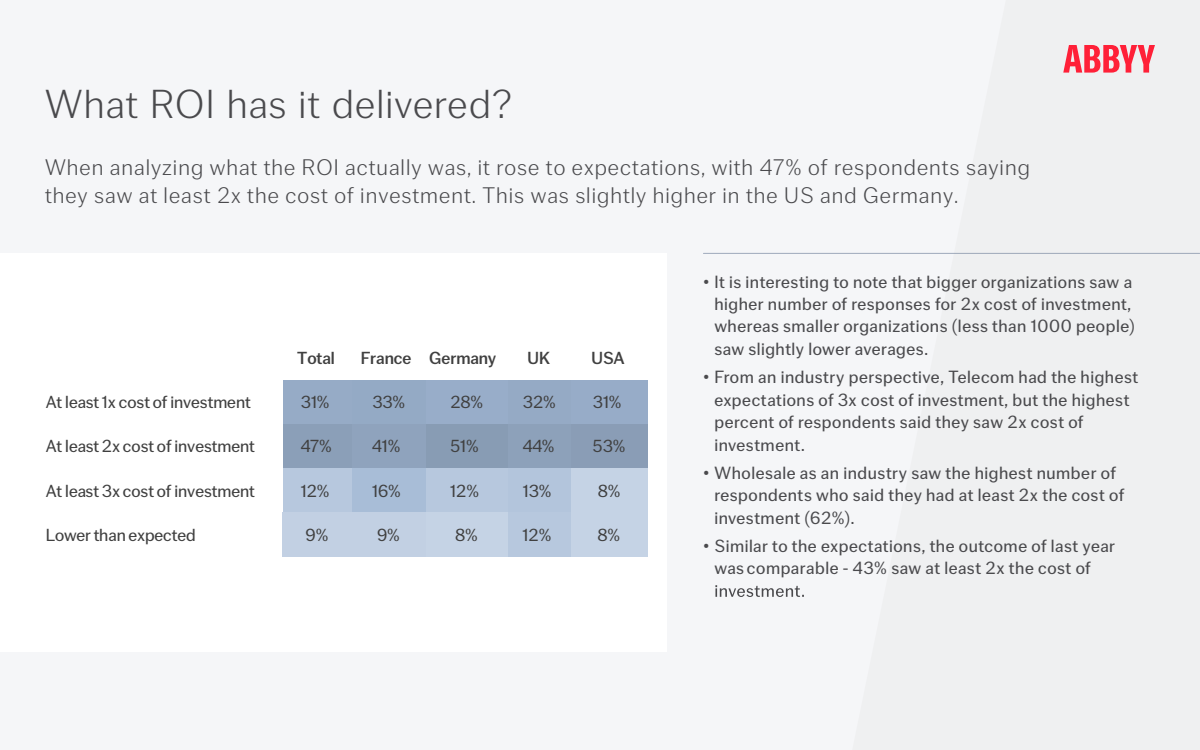
<style>
.page{position:relative;width:1200px;height:750px;background:#f5f6f8}
.page>*{position:absolute;margin:0;border:0;box-sizing:border-box;transform-origin:0 0}
.t1{font:300 41.5px "Co Fo Gothic";letter-spacing:.025em;color:#4a4a4d}
.t2{font:300 23.12px/27.8px "Co Fo Gothic";letter-spacing:.045em;color:#4a4a4d}
.t3{font:18.12px/22.5px "Co Fo Gothic";letter-spacing:.03em;color:#4a4a4d}
.t4{font:17.94px "Co Fo Gothic";color:#404040}
.t5{font:500 17.94px "Co Fo Gothic";color:#404040}
</style>
<div class="page">
<div style="left:0;top:253px;width:667px;height:398px;background:#fff"></div>
<div style="left:283px;top:380px;width:70px;height:44px;background:#96abc6"></div>
<div style="left:352px;top:380px;width:74px;height:44px;background:#94aac5"></div>
<div style="left:426px;top:380px;width:82px;height:44px;background:#98adc9"></div>
<div style="left:508px;top:380px;width:63px;height:44px;background:#95aac5"></div>
<div style="left:571px;top:380px;width:77px;height:44px;background:#97acc8"></div>
<div style="left:283px;top:424px;width:70px;height:44px;background:#8b9fb8"></div>
<div style="left:352px;top:424px;width:74px;height:44px;background:#8fa3bd"></div>
<div style="left:426px;top:424px;width:82px;height:44px;background:#889cb4"></div>
<div style="left:508px;top:424px;width:63px;height:44px;background:#8da1ba"></div>
<div style="left:571px;top:424px;width:77px;height:44px;background:#8a9db6"></div>
<div style="left:283px;top:468px;width:70px;height:45px;background:#b7c8de"></div>
<div style="left:352px;top:468px;width:74px;height:45px;background:#a8bdd7"></div>
<div style="left:426px;top:468px;width:82px;height:45px;background:#b7c8de"></div>
<div style="left:508px;top:468px;width:63px;height:45px;background:#b3c5dc"></div>
<div style="left:571px;top:468px;width:77px;height:45px;background:#c5d3e5"></div>
<div style="left:283px;top:512px;width:143px;height:45px;background:#c2d0e3"></div>
<div style="left:426px;top:512px;width:82px;height:45px;background:#c5d3e5"></div>
<div style="left:508px;top:512px;width:63px;height:45px;background:#b7c8de"></div>
<div style="left:571px;top:512px;width:77px;height:45px;background:#c5d3e5"></div>
<svg style="left:1063px;top:45px;width:92px;height:28px"></svg>
<svg style="left:715px;top:585px;width:89px;height:12px"></svg>
<hr style="left:703px;top:253px;width:497px;height:1px;background:#8593a9">
<h1 class="t1" style="left:45px;top:82px;width:468px">What ROI has it delivered?</h1>
<p class="t2" style="left:45px;top:154px;width:986px">When analyzing what the ROI actually was, it rose to expectations, with 47% of respondents saying they saw at least 2x the cost of investment. This was slightly higher in the US and Germany.</p>
<p class="t5" style="left:297px;top:348px;width:39px">Total</p>
<p class="t5" style="left:361px;top:348px;width:137px">France Germany</p>
<p class="t5" style="left:528px;top:348px;width:24px">UK</p>
<p class="t5" style="left:592px;top:348px;width:35px">USA</p>
<p class="t4" style="left:46px;top:392px;width:206px">At least 1x cost of investment</p>
<p class="t4" style="left:301px;top:392px;width:30px">31%</p>
<p class="t4" style="left:372px;top:392px;width:34px">33%</p>
<p class="t4" style="left:450px;top:392px;width:34px">28%</p>
<p class="t4" style="left:523px;top:392px;width:34px">32%</p>
<p class="t4" style="left:593px;top:392px;width:30px">31%</p>
<p class="t4" style="left:46px;top:436px;width:210px">At least 2x cost of investment</p>
<p class="t4" style="left:301px;top:436px;width:33px">47%</p>
<p class="t4" style="left:372px;top:436px;width:30px">41%</p>
<p class="t4" style="left:450px;top:436px;width:30px">51%</p>
<p class="t4" style="left:523px;top:436px;width:33px">44%</p>
<p class="t4" style="left:593px;top:436px;width:34px">53%</p>
<p class="t4" style="left:46px;top:480px;width:210px">At least 3x cost of investment</p>
<p class="t4" style="left:301px;top:480px;width:30px">12%</p>
<p class="t4" style="left:372px;top:480px;width:30px">16%</p>
<p class="t4" style="left:450px;top:480px;width:30px">12%</p>
<p class="t4" style="left:523px;top:480px;width:30px">13%</p>
<p class="t4" style="left:598px;top:480px;width:24px">8%</p>
<p class="t4" style="left:46px;top:525px;width:152px">Lower than expected</p>
<p class="t4" style="left:306px;top:525px;width:24px">9%</p>
<p class="t4" style="left:377px;top:525px;width:24px">9%</p>
<p class="t4" style="left:455px;top:525px;width:24px">8%</p>
<p class="t4" style="left:523px;top:525px;width:30px">12%</p>
<p class="t4" style="left:598px;top:525px;width:24px">8%</p>
<p class="t3" style="left:714px;top:270px;width:422px;text-indent:-11px">• It is interesting to note that bigger organizations saw a higher number of responses for 2x cost of investment, whereas smaller organizations (less than 1000 people) saw slightly lower averages.</p>
<p class="t3" style="left:714px;top:366px;width:425px;text-indent:-11px">• From an industry perspective, Telecom had the highest expectations of 3x cost of investment, but the highest percent of respondents said they saw 2x cost of investment.</p>
<p class="t3" style="left:714px;top:461px;width:411px;text-indent:-11px">• Wholesale as an industry saw the highest number of respondents who said they had at least 2x the cost of investment (62%).</p>
<p class="t3" style="left:714px;top:534px;width:402px;text-indent:-11px">• Similar to the expectations, the outcome of last year was comparable - 43% saw at least 2x the cost of</p>
</div>
